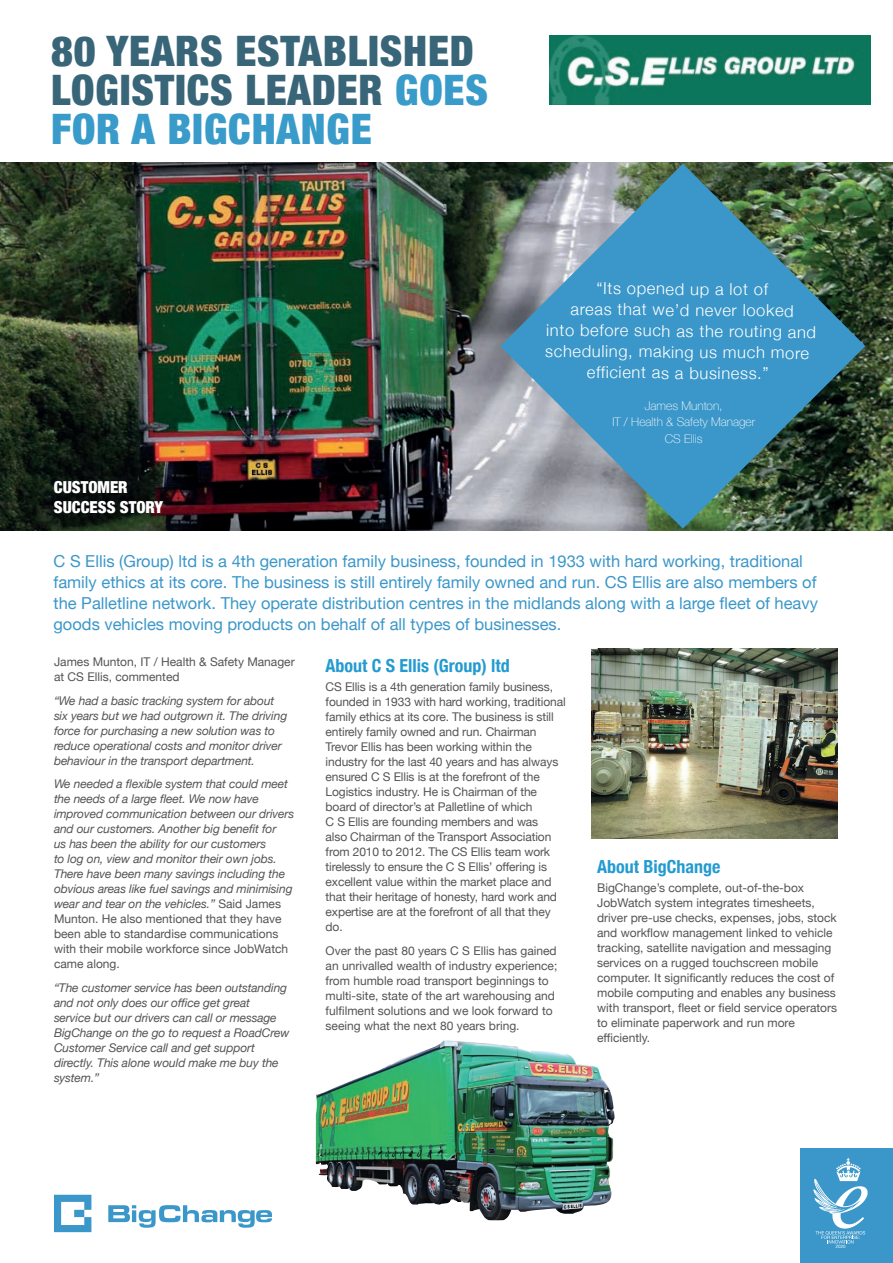
<style>
.page{position:relative;width:893px;height:1263px;background:#fff}
.page>*{position:absolute;margin:0;border:0;box-sizing:border-box;transform-origin:0 0}
.t1{font:900 condensed 42px/39px "Helvetica Neue";letter-spacing:.02em;color:#396578}
.t2{font:700 condensed 18px "Helvetica Neue";color:#239bd1}
.t3{font:16.5px/21px "Helvetica Neue";color:#3b97c9}
.t4{font:300 16.5px/21px "Helvetica Neue";color:#fff;text-align:center}
.t5{font:900 condensed 16.5px/19.8px "Helvetica Neue";color:#fff}
.t6{font:12px/15px "Helvetica Neue";color:#545455}
.t7{font:italic 12px/15px "Helvetica Neue";letter-spacing:-.01em;color:#545455}
.t8{font:100 12px/16.4px "Helvetica Neue";color:#fff;text-align:center}
.s1{color:#399bc9}
.s2{font-style:normal}
</style>
<div class="page">
<img style="left:550px;top:35px;width:320px;height:69px">
<svg style="left:108px;top:1205px;width:164px;height:23px"></svg>
<svg style="left:54px;top:1195px;width:37px;height:37px"></svg>
<img style="left:591px;top:648px;width:247px;height:190px">
<img style="left:0;top:162px;width:893px;height:368px">
<svg style="left:500px;top:164px;width:365px;height:365px;background:#518699"></svg>
<div style="left:800px;top:1149px;width:93px;height:114px;background:#3b97c9"></div>
<svg style="left:813px;top:1158px;width:55px;height:90px"></svg>
<img style="left:316px;top:1040px;width:299px;height:180px">
<h1 class="t1" style="left:51px;top:30px;width:438px">80 YEARS ESTABLISHED<br>LOGISTICS LEADER <span class="s1">GOES<br>FOR A BIGCHANGE</span></h1>
<h3 class="t5" style="left:54px;top:476px;width:111px">CUSTOMER<br>SUCCESS STORY</h3>
<h3 class="t4" style="left:547px;top:275px;width:272px;rotate:1deg">“Its opened up a lot of<br>areas that we’d never looked<br>into before such as the routing and scheduling, making us much more efficient as a business.”</h3>
<p class="t8" style="left:612px;top:397px;width:144px">James Munton,<br>IT / Health &amp; Safety Manager<br>CS Ellis</p>
<p class="t3" style="left:54px;top:552px;width:766px">C S Ellis (Group) ltd is a 4th generation family business, founded in 1933 with hard working, traditional family ethics at its core. The business is still entirely family owned and run. CS Ellis are also members of the Palletline network. They operate distribution centres in the midlands along with a large fleet of heavy goods vehicles moving products on behalf of all types of businesses.</p>
<p class="t6" style="left:54px;top:655px;width:242px">James Munton, IT / Health &amp; Safety Manager at CS Ellis, commented</p>
<p class="t7" style="left:54px;top:694px;width:235px">“We had a basic tracking system for about six years but we had outgrown it. The driving force for purchasing a new solution was to reduce operational costs and monitor driver behaviour in the transport department.</p>
<p class="t7" style="left:54px;top:777px;width:242px">We needed a flexible system that could meet the needs of a large fleet. We now have improved communication between our drivers and our customers. Another big benefit for<br>us has been the ability for our customers<br>to log on, view and monitor their own jobs.<br>There have been many savings including the obvious areas like fuel savings and minimising wear and tear on the vehicles.” <span class="s2">Said James Munton. He also mentioned that they have been able to standardise communications with their mobile workforce since JobWatch came along.</span></p>
<p class="t7" style="left:54px;top:981px;width:237px">“The customer service has been outstanding and not only does our office get great service but our drivers can call or message BigChange on the go to request a RoadCrew Customer Service call and get support directly. This alone would make me buy the system.”</p>
<h2 class="t2" style="left:326px;top:651px;width:186px">About C S Ellis (Group) ltd</h2>
<p class="t6" style="left:326px;top:680px;width:242px">CS Ellis is a 4th generation family business, founded in 1933 with hard working, traditional family ethics at its core. The business is still entirely family owned and run. Chairman Trevor Ellis has been working within the industry for the last 40 years and has always ensured C S Ellis is at the forefront of the Logistics industry. He is Chairman of the board of director’s at Palletline of which<br>C S Ellis are founding members and was<br>also Chairman of the Transport Association from 2010 to 2012. The CS Ellis team work tirelessly to ensure the C S Ellis’ offering is excellent value within the market place and that their heritage of honesty, hard work and expertise are at the forefront of all that they do.</p>
<p class="t6" style="left:326px;top:944px;width:233px">Over the past 80 years C S Ellis has gained an unrivalled wealth of industry experience; from humble road transport beginnings to multi-site, state of the art warehousing and fulfilment solutions and we look forward to seeing what the next 80 years bring.</p>
<h2 class="t2" style="left:597px;top:851px;width:125px">About BigChange</h2>
<p class="t6" style="left:597px;top:881px;width:241px">BigChange’s complete, out-of-the-box JobWatch system integrates timesheets, driver pre-use checks, expenses, jobs, stock and workflow management linked to vehicle tracking, satellite navigation and messaging services on a rugged touchscreen mobile computer. It significantly reduces the cost of mobile computing and enables any business with transport, fleet or field service operators to eliminate paperwork and run more efficiently.</p>
</div>
